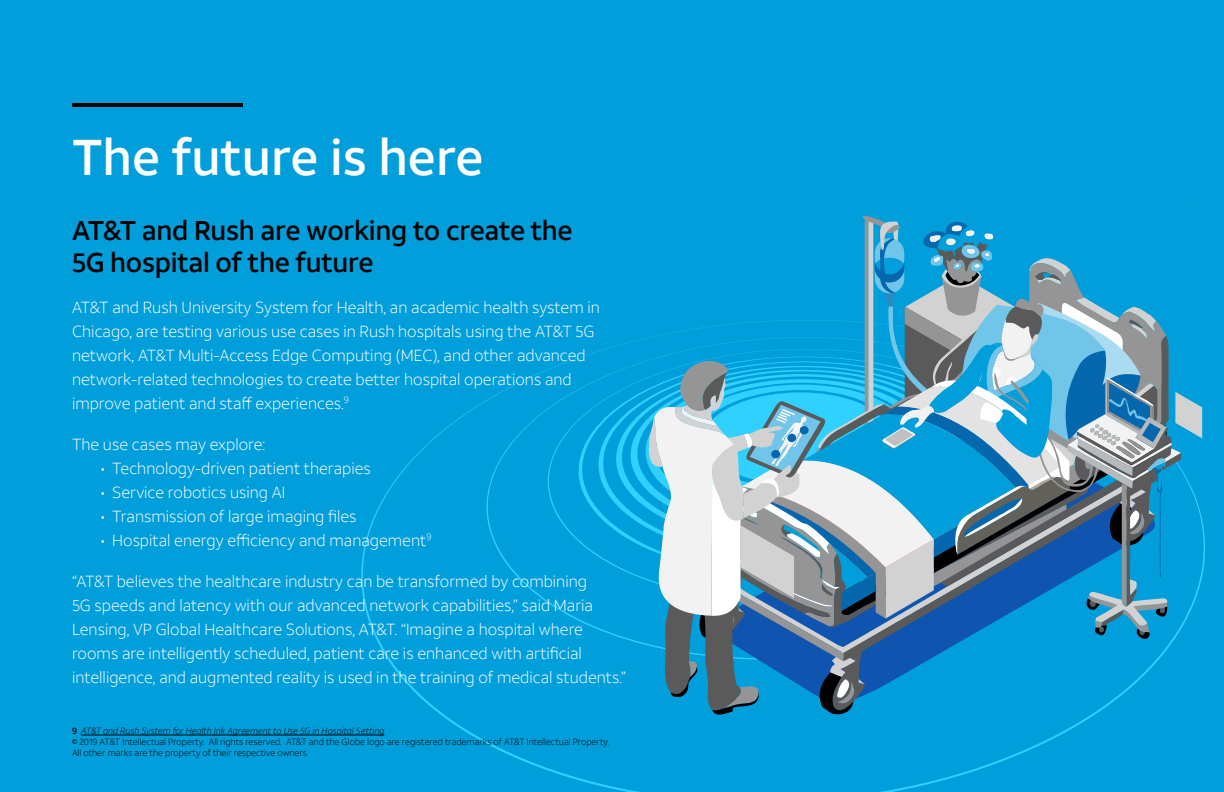
<style>
.page{position:relative;width:1224px;height:792px;background:#009fdb}
.page>*{position:absolute;margin:0;border:0;box-sizing:border-box;transform-origin:0 0}
.t1{font:500 50px "ATT Aleck Sans";color:#fff}
.t2{font:500 27px/32px "ATT Aleck Sans";letter-spacing:-.01em;color:#000}
.t3{font:300 16px/24px "ATT Aleck Sans";color:#fff}
.t4{font:300 9px/11px "ATT Aleck Sans";color:#000}
.s1{font-weight:500}
.s2{font-style:italic}
</style>
<div class="page">
<hr style="left:72px;top:103px;width:171px;height:4px;background:#000">
<svg style="left:356px;top:337px;width:849px;height:455px"></svg>
<svg style="left:649px;top:215px;width:553px;height:500px"></svg>
<hr style="left:81px;top:735px;width:303px;height:1px;background:#000">
<h1 class="t1" style="left:72px;top:126px;width:413px">The future is here</h1>
<h2 class="t2" style="left:72px;top:214px;width:502px">AT&amp;T and Rush are working to create the<br>5G hospital of the future</h2>
<p class="t3" style="left:72px;top:295px;width:529px">AT&amp;T and Rush University System for Health, an academic health system in Chicago, are testing various use cases in Rush hospitals using the AT&amp;T 5G network, AT&amp;T Multi-Access Edge Computing (MEC), and other advanced network-related technologies to create better hospital operations and improve patient and staff experiences.<sup>9</sup></p>
<p class="t3" style="left:72px;top:432px;width:195px">The use cases may explore:</p>
<p class="t3" style="left:101px;top:456px;width:272px">• Technology-driven patient therapies</p>
<p class="t3" style="left:101px;top:480px;width:186px">• Service robotics using AI</p>
<p class="t3" style="left:101px;top:504px;width:257px">• Transmission of large imaging files</p>
<p class="t3" style="left:101px;top:528px;width:332px">• Hospital energy efficiency and management<sup>9</sup></p>
<p class="t3" style="left:72px;top:569px;width:556px">“AT&amp;T believes the healthcare industry can be transformed by combining<br>5G speeds and latency with our advanced network capabilities,” said Maria Lensing, VP Global Healthcare Solutions, AT&amp;T. “Imagine a hospital where rooms are intelligently scheduled, patient care is enhanced with artificial intelligence, and augmented reality is used in the training of medical students.”</p>
<p class="t4" style="left:72px;top:725px;width:539px"><span class="s1">9</span> <span class="s2">AT&amp;T and Rush System for Health Ink Agreement to Use 5G in Hospital Setting<br></span>© 2019 AT&amp;T Intellectual Property. All rights reserved. AT&amp;T and the Globe logo are registered trademarks of AT&amp;T Intellectual Property.<br>All other marks are the property of their respective owners.</p>
</div>
